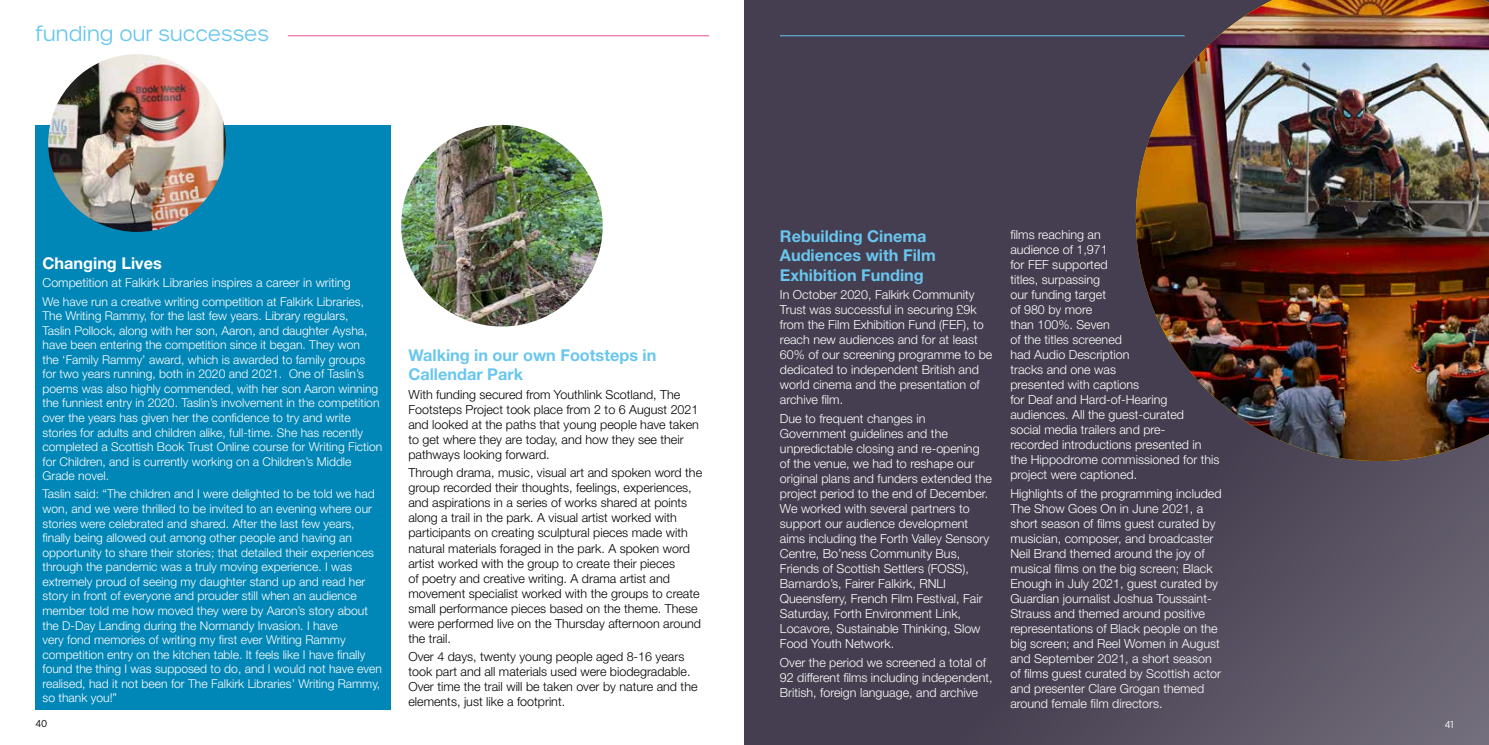
<style>
.page{position:relative;width:1489px;height:745px;background:#fff}
.page>*{position:absolute;margin:0;border:0;box-sizing:border-box;transform-origin:0 0}
.t1{font:300 20px "Urbane";letter-spacing:.005em;color:#69c6ef}
.t2{font:700 16.25px/19.5px "Helvetica Neue LT Std";color:#69c6ef}
.t3{font:700 16.25px "Helvetica Neue LT Std";color:#fff}
.t4{font:300 12.5px/15px "Helvetica Neue LT Std";color:#fff}
.t5{font:300 12.5px/15px "Helvetica Neue LT Std";color:#000}
.t6{font:300 12.12px/14.5px "Helvetica Neue LT Std";color:#fff}
.t7{font:10px "Gotham Narrow";color:#000}
.t8{font:10px "Gotham Narrow";color:#fff}
</style>
<div class="page">
<div style="left:744px;top:0;width:744px;height:744px;background:linear-gradient(to right,#3c3548,#615b6b)"></div>
<div style="left:35px;top:125px;width:355px;height:471px;background:#0087b7"></div>
<hr style="left:288px;top:35px;width:421px;height:1px;background:#ea5096">
<div style="left:35px;top:250px;width:355px;height:459px;background:#0087b7"></div>
<img style="left:48px;top:54px;width:178px;height:178px;border-radius:89px">
<hr style="left:780px;top:35px;width:404px;height:1px;background:#69c6ef">
<img style="left:401px;top:125px;width:201px;height:201px;border-radius:101px">
<img style="left:1135px;top:0;width:353px;height:461px">
<h1 class="t1" style="left:36px;top:21px;width:235px">funding our successes</h1>
<h2 class="t3" style="left:43px;top:253px;width:121px">Changing Lives</h2>
<p class="t4" style="left:43px;top:275px;width:310px">Competition at Falkirk Libraries inspires a career in writing</p>
<p class="t6" style="left:43px;top:293px;width:341px">We have run a creative writing competition at Falkirk Libraries, The Writing Rammy, for the last few years. Library regulars,<br>Taslin Pollock, along with her son, Aaron, and daughter Aysha, have been entering the competition since it began. They won<br>the ‘Family Rammy’ award, which is awarded to family groups<br>for two years running, both in 2020 and 2021. One of Taslin’s poems was also highly commended, with her son Aaron winning the funniest entry in 2020. Taslin’s involvement in the competition over the years has given her the confidence to try and write stories for adults and children alike, full-time. She has recently completed a Scottish Book Trust Online course for Writing Fiction for Children, and is currently working on a Children’s Middle Grade novel.</p>
<p class="t6" style="left:43px;top:486px;width:341px">Taslin said: “The children and I were delighted to be told we had won, and we were thrilled to be invited to an evening where our stories were celebrated and shared. After the last few years, finally being allowed out among other people and having an opportunity to share their stories; that detailed their experiences through the pandemic was a truly moving experience. I was extremely proud of seeing my daughter stand up and read her story in front of everyone and prouder still when an audience member told me how moved they were by Aaron’s story about the D-Day Landing during the Normandy Invasion. I have<br>very fond memories of writing my first ever Writing Rammy competition entry on the kitchen table. It feels like I have finally found the thing I was supposed to do, and I would not have even realised, had it not been for The Falkirk Libraries’ Writing Rammy, so thank you!”</p>
<p class="t7" style="left:35px;top:717px;width:13px">40</p>
<h2 class="t2" style="left:408px;top:344px;width:249px">Walking in our own Footsteps in<br>Callendar Park</h2>
<p class="t5" style="left:408px;top:386px;width:292px">With funding secured from Youthlink Scotland, The Footsteps Project took place from 2 to 6 August 2021 and looked at the paths that young people have taken to get where they are today, and how they see their pathways looking forward.</p>
<p class="t5" style="left:408px;top:465px;width:295px">Through drama, music, visual art and spoken word the group recorded their thoughts, feelings, experiences, and aspirations in a series of works shared at points along a trail in the park. A visual artist worked with participants on creating sculptural pieces made with natural materials foraged in the park. A spoken word artist worked with the group to create their pieces<br>of poetry and creative writing. A drama artist and movement specialist worked with the groups to create small performance pieces based on the theme. These were performed live on the Thursday afternoon around the trail.</p>
<p class="t5" style="left:408px;top:648px;width:290px">Over 4 days, twenty young people aged 8-16 years took part and all materials used were biodegradable.<br>Over time the trail will be taken over by nature and the elements, just like a footprint.</p>
<h2 class="t2" style="left:780px;top:225px;width:157px">Rebuilding Cinema<br>Audiences with Film<br>Exhibition Funding</h2>
<p class="t4" style="left:780px;top:287px;width:214px">In October 2020, Falkirk Community Trust was successful in securing £9k from the Film Exhibition Fund (FEF), to reach new audiences and for at least 60% of our screening programme to be dedicated to independent British and world cinema and the presentation of archive film.</p>
<p class="t4" style="left:780px;top:410px;width:213px">Due to frequent changes in Government guidelines and the unpredictable closing and re-opening of the venue, we had to reshape our original plans and funders extended the project period to the end of December.<br>We worked with several partners to support our audience development aims including the Forth Valley Sensory Centre, Bo’ness Community Bus, Friends of Scottish Settlers (FOSS), Barnardo’s, Fairer Falkirk, RNLI Queensferry, French Film Festival, Fair Saturday, Forth Environment Link, Locavore, Sustainable Thinking, Slow Food Youth Network.</p>
<p class="t4" style="left:780px;top:654px;width:214px">Over the period we screened a total of<br>92 different films including independent,<br>British, foreign language, and archive</p>
<p class="t4" style="left:1010px;top:226px;width:211px">films reaching an<br>audience of 1,971<br>for FEF supported<br>titles, surpassing<br>our funding target<br>of 980 by more<br>than 100%. Seven<br>of the titles screened<br>had Audio Description<br>tracks and one was<br>presented with captions<br>for Deaf and Hard-of-Hearing audiences. All the guest-curated<br>social media trailers and pre-<br>recorded introductions presented in the Hippodrome commissioned for this project were captioned.</p>
<p class="t4" style="left:1010px;top:485px;width:213px">Highlights of the programming included The Show Goes On in June 2021, a short season of films guest curated by musician, composer, and broadcaster Neil Brand themed around the joy of musical films on the big screen; Black Enough in July 2021, guest curated by Guardian journalist Joshua Toussaint-Strauss and themed around positive representations of Black people on the big screen; and Reel Women in August and September 2021, a short season of films guest curated by Scottish actor and presenter Clare Grogan themed around female film directors.</p>
<p class="t8" style="left:1444px;top:717px;width:10px">41</p>
</div>
